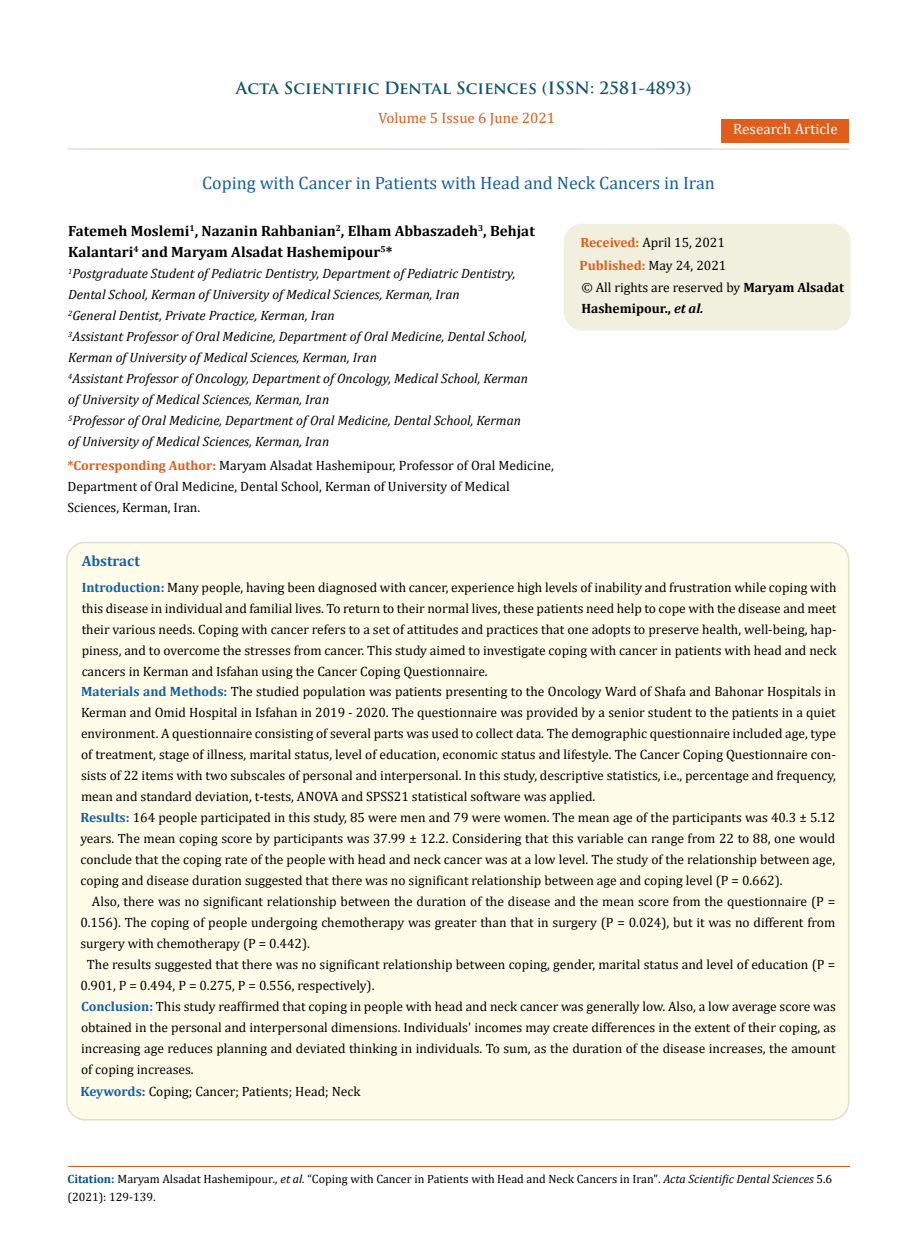
<style>
.page{position:relative;width:917px;height:1260px;background:#fff}
.page>*{position:absolute;margin:0;border:0;box-sizing:border-box;transform-origin:0 0}
.t1{font:18px "Cambria";color:#1560a6}
.t2{font:700 16.5px "Trajan Pro";color:#0e546a}
.t3{font:700 15px/21px "Cambria";color:#000}
.t4{font:15px "Cambria";color:#e05d1a}
.t5{font:15px "Cambria";color:#fff}
.t6{font:700 15px "Cambria";color:#1560a6}
.t7{font:13.5px/21px "Cambria";color:#000}
.t8{font:italic 13.5px/21px "Cambria";color:#000}
.t9{font:700 13.5px/21px "Cambria";color:#000}
.t10{font:12px/18px "Cambria";color:#000}
.s1{font-weight:700;color:#e05d1a}
.s2{font-weight:400}
.s3{font-style:italic}
.s4{font-weight:700;color:#1560a6}
.s5{font-weight:700;color:#035089}
</style>
<div class="page">
<div style="left:721px;top:119px;width:128px;height:23px;background:#e05d1a"></div>
<div style="left:564px;top:224px;width:285px;height:106px;background:#f1f0de;border-radius:18px"></div>
<div style="left:563px;top:224px;width:287px;height:107px;border:2px solid #f1f0de;border-radius:18px"></div>
<div style="left:67px;top:543px;width:781px;height:577px;background:#fffde9;border-radius:18px"></div>
<hr style="left:68px;top:1166px;width:781px;height:1px;background:#e05d1a">
<hr style="left:67px;top:148px;width:782px;height:2px;background:#e0dfcd">
<p class="t2" style="left:236px;top:77px;width:457px">Acta Scientific Dental Sciences (ISSN: 2581-4893)</p>
<p class="t4" style="left:378px;top:109px;width:178px">Volume 5 Issue 6 June 2021</p>
<p class="t5" style="left:733px;top:120px;width:106px">Research Article</p>
<h1 class="t1" style="left:202px;top:172px;width:514px">Coping with Cancer in Patients with Head and Neck Cancers in Iran</h1>
<p class="t3" style="left:68px;top:220px;width:468px">Fatemeh Moslemi<sup>1</sup>, Nazanin Rahbanian<sup>2</sup>, Elham Abbaszadeh<sup>3</sup>, Behjat<br>Kalantari<sup>4</sup> and Maryam Alsadat Hashemipour<sup>5</sup>*</p>
<p class="t8" style="left:68px;top:263px;width:461px"><sup>1</sup>Postgraduate Student of Pediatric Dentistry, Department of Pediatric Dentistry, Dental School, Kerman of University of Medical Sciences, Kerman, Iran<br><sup>2</sup>General Dentist, Private Practice, Kerman, Iran<br><sup>3</sup>Assistant Professor of Oral Medicine, Department of Oral Medicine, Dental School, Kerman of University of Medical Sciences, Kerman, Iran<br><sup>4</sup>Assistant Professor of Oncology, Department of Oncology, Medical School, Kerman of University of Medical Sciences, Kerman, Iran<br><sup>5</sup>Professor of Oral Medicine, Department of Oral Medicine, Dental School, Kerman of University of Medical Sciences, Kerman, Iran</p>
<p class="t7" style="left:67px;top:454px;width:488px"><span class="s1">*Corresponding Author:</span> Maryam Alsadat Hashemipour, Professor of Oral Medicine,<br>Department of Oral Medicine, Dental School, Kerman of University of Medical<br>Sciences, Kerman, Iran.</p>
<p class="t7" style="left:579px;top:231px;width:148px;line-height:23px"><span class="s1">Received:</span> April 15, 2021<br><span class="s1">Published:</span> May 24, 2021</p>
<p class="t9" style="left:581px;top:277px;width:264px"><span class="s2">© All rights are reserved by</span> Maryam Alsadat<br>Hashemipour., <span class="s3">et al.</span></p>
<p class="t6" style="left:82px;top:550px;width:60px">Abstract</p>
<p class="t7" style="left:80px;top:577px;width:757px"><span class="s4">Introduction:</span> Many people, having been diagnosed with cancer, experience high levels of inability and frustration while coping with this disease in individual and familial lives. To return to their normal lives, these patients need help to cope with the disease and meet their various needs. Coping with cancer refers to a set of attitudes and practices that one adopts to preserve health, well-being, hap&shy;piness, and to overcome the stresses from cancer. This study aimed to investigate coping with cancer in patients with head and neck cancers in Kerman and Isfahan using the Cancer Coping Questionnaire.<br><span class="s4">Materials and Methods:</span> The studied population was patients presenting to the Oncology Ward of Shafa and Bahonar Hospitals in Kerman and Omid Hospital in Isfahan in 2019 - 2020. The questionnaire was provided by a senior student to the patients in a quiet environment. A questionnaire consisting of several parts was used to collect data. The demographic questionnaire included age, type of treatment, stage of illness, marital status, level of education, economic status and lifestyle. The Cancer Coping Questionnaire con&shy;sists of 22 items with two subscales of personal and interpersonal. In this study, descriptive statistics, i.e., percentage and frequency, mean and standard deviation, t-tests, ANOVA and SPSS21 statistical software was applied.<br><span class="s4">Results:</span> 164 people participated in this study, 85 were men and 79 were women. The mean age of the participants was 40.3 ± 5.12 years. The mean coping score by participants was 37.99 ± 12.2. Considering that this variable can range from 22 to 88, one would conclude that the coping rate of the people with head and neck cancer was at a low level. The study of the relationship between age, coping and disease duration suggested that there was no significant relationship between age and coping level (P = 0.662).</p>
<p class="t7" style="left:92px;top:891px;width:744px">Also, there was no significant relationship between the duration of the disease and the mean score from the questionnaire (P =</p>
<p class="t7" style="left:80px;top:912px;width:756px">0.156). The coping of people undergoing chemotherapy was greater than that in surgery (P = 0.024), but it was no different from</p>
<p class="t7" style="left:80px;top:933px;width:231px">surgery with chemotherapy (P = 0.442).</p>
<p class="t7" style="left:87px;top:954px;width:749px">The results suggested that there was no significant relationship between coping, gender, marital status and level of education (P =</p>
<p class="t7" style="left:80px;top:975px;width:296px">0.901, P = 0.494, P = 0.275, P = 0.556, respectively).</p>
<p class="t7" style="left:81px;top:996px;width:756px"><span class="s4">Conclusion:</span> This study reaffirmed that coping in people with head and neck cancer was generally low. Also, a low average score was</p>
<p class="t7" style="left:81px;top:1017px;width:756px">obtained in the personal and interpersonal dimensions. Individuals' incomes may create differences in the extent of their coping, as</p>
<p class="t7" style="left:81px;top:1038px;width:756px">increasing age reduces planning and deviated thinking in individuals. To sum, as the duration of the disease increases, the amount</p>
<p class="t7" style="left:81px;top:1059px;width:114px">of coping increases.</p>
<p class="t7" style="left:80px;top:1080px;width:281px"><span class="s4">Keywords:</span> Coping; Cancer; Patients; Head; Neck</p>
<p class="t10" style="left:68px;top:1170px;width:766px"><span class="s5">Citation:</span> Maryam Alsadat Hashemipour<span class="s3">., et al.</span> “Coping with Cancer in Patients with Head and Neck Cancers in Iran". <span class="s3">Acta Scientific Dental Sciences</span> 5.6 (2021): 129-139.</p>
</div>
